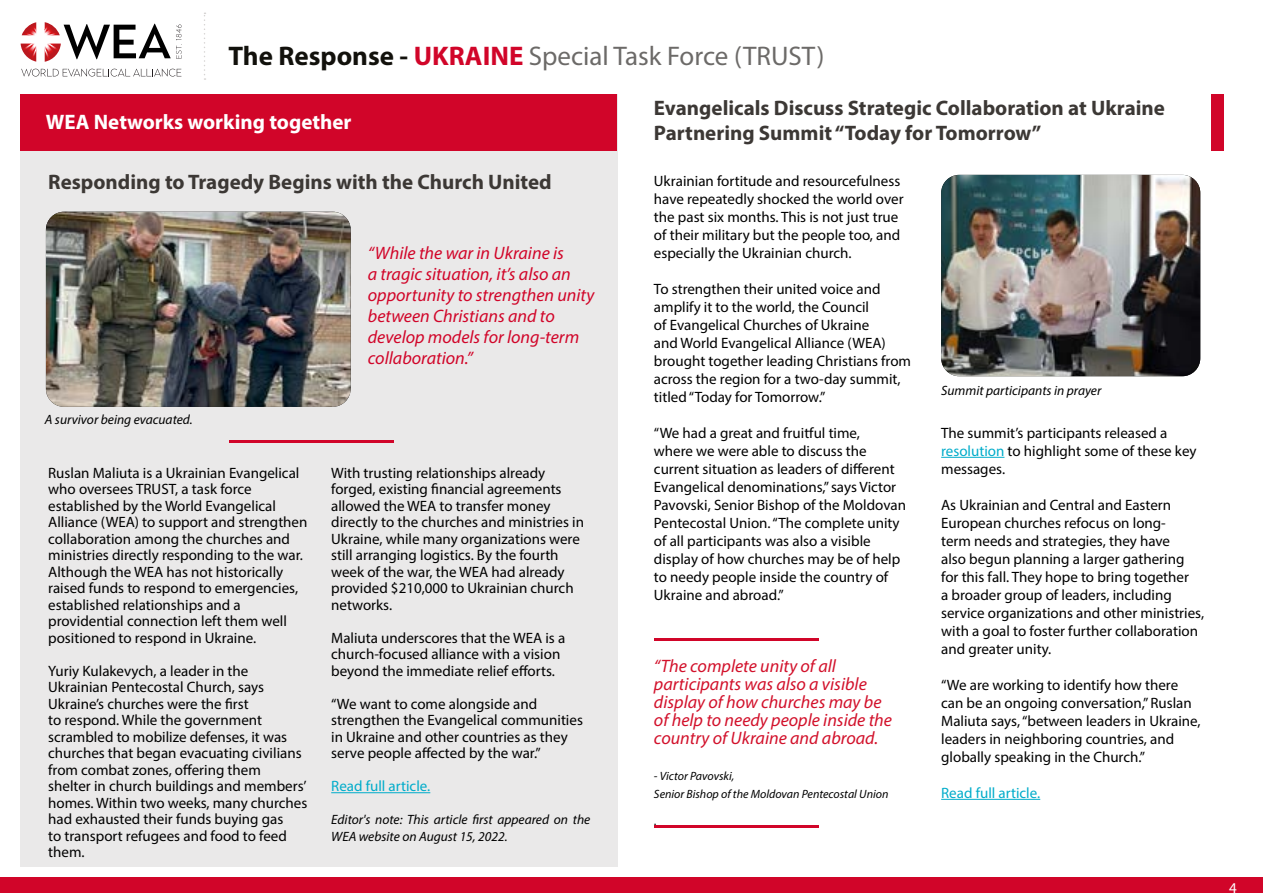
<style>
.page{position:relative;width:1263px;height:893px;background:#fff}
.page>*{position:absolute;margin:0;border:0;box-sizing:border-box;transform-origin:0 0}
.t1{font:27px "Myriad Pro";color:#6c6a68}
.t2{font:700 21px/25.2px "Myriad Pro";color:#3c3835}
.t3{font:700 21px "Myriad Pro";color:#fff}
.t4{font:italic 18px/21px "Myriad Pro";color:#d10529}
.t5{font:italic 18px/18px "Myriad Pro";color:#d2112b}
.t6{font:15px/16.5px "Myriad Pro";color:#000}
.t7{font:15px "Myriad Pro";color:#00acca}
.t8{font:15px "Myriad Pro";color:#fff}
.t9{font:italic 13.5px/16.5px "Myriad Pro";color:#000}
.t10{font:italic 12px/18px "Myriad Pro";color:#000}
.s1{font-weight:700;color:#12110c}
.s2{font-weight:700;color:#d10529}
.s3{color:#00acca}
</style>
<div class="page">
<div style="left:21px;top:95px;width:597px;height:772px;background:#eae9e9"></div>
<div style="left:0;top:877px;width:1263px;height:16px;background:#d10529"></div>
<svg style="left:204px;top:13px;width:1px;height:67px"></svg>
<svg style="left:21px;top:69px;width:160px;height:8px"></svg>
<svg style="left:21px;top:22px;width:161px;height:40px"></svg>
<div style="left:21px;top:94px;width:596px;height:56px;background:#d10529"></div>
<hr style="left:230px;top:441px;width:164px;height:2px;background:#d10529">
<hr style="left:331px;top:792px;width:99px;height:1px;background:#00acca">
<hr style="left:941px;top:457px;width:63px;height:1px;background:#00acca">
<hr style="left:941px;top:799px;width:99px;height:1px;background:#00acca">
<img style="left:46px;top:212px;width:305px;height:195px">
<hr style="left:654px;top:638px;width:164px;height:2px;background:#d10529">
<hr style="left:654px;top:825px;width:164px;height:2px;background:#d10529">
<div style="left:1211px;top:94px;width:13px;height:56px;background:#d10529"></div>
<img style="left:941px;top:175px;width:259px;height:201px">
<h1 class="t1" style="left:228px;top:39px;width:598px"><span class="s1">The Response -</span> <span class="s2">UKRAINE</span> Special Task Force (TRUST)</h1>
<h2 class="t3" style="left:46px;top:109px;width:307px">WEA Networks working together</h2>
<h2 class="t2" style="left:48px;top:168px;width:505px">Responding to Tragedy Begins with the Church United</h2>
<p class="t9" style="left:45px;top:411px;width:149px">A survivor being evacuated.</p>
<p class="t6" style="left:48px;top:464px;width:261px">Ruslan Maliuta is a Ukrainian Evangelical who oversees TRUST, a task force established by the World Evangelical Alliance (WEA) to support and strengthen collaboration among the churches and ministries directly responding to the war.<br>Although the WEA has not historically raised funds to respond to emergencies, established relationships and a providential connection left them well positioned to respond in Ukraine.</p>
<p class="t6" style="left:48px;top:662px;width:261px">Yuriy Kulakevych, a leader in the Ukrainian Pentecostal Church, says Ukraine’s churches were the first<br>to respond. While the government scrambled to mobilize defenses, it was churches that began evacuating civilians from combat zones, offering them<br>shelter in church buildings and members’ homes. Within two weeks, many churches had exhausted their funds buying gas<br>to transport refugees and food to feed them.</p>
<p class="t4" style="left:368px;top:242px;width:228px">“While the war in Ukraine is<br>a tragic situation, it’s also an opportunity to strengthen unity between Christians and to develop models for long-term collaboration.”</p>
<p class="t6" style="left:331px;top:464px;width:254px">With trusting relationships already forged, existing financial agreements allowed the WEA to transfer money directly to the churches and ministries in Ukraine, while many organizations were still arranging logistics. By the fourth week of the war, the WEA had already provided $210,000 to Ukrainian church networks.</p>
<p class="t6" style="left:331px;top:629px;width:236px">Maliuta underscores that the WEA is a church-focused alliance with a vision beyond the immediate relief efforts.</p>
<p class="t6" style="left:331px;top:695px;width:253px">“We want to come alongside and strengthen the Evangelical communities in Ukraine and other countries as they serve people affected by the war.”</p>
<p class="t7" style="left:331px;top:777px;width:101px">Read full article.</p>
<p class="t9" style="left:331px;top:811px;width:261px">Editor's note: This article first appeared on the<br>WEA website on August 15, 2022.</p>
<h2 class="t2" style="left:654px;top:95px;width:512px">Evangelicals Discuss Strategic Collaboration at Ukraine<br>Partnering Summit “Today for Tomorrow”</h2>
<p class="t6" style="left:654px;top:172px;width:251px;line-height:18px">Ukrainian fortitude and resourcefulness have repeatedly shocked the world over the past six months. This is not just true of their military but the people too, and especially the Ukrainian church.</p>
<p class="t6" style="left:654px;top:280px;width:259px;line-height:18px">To strengthen their united voice and amplify it to the world, the Council<br>of Evangelical Churches of Ukraine<br>and World Evangelical Alliance (WEA) brought together leading Christians from across the region for a two-day summit, titled “Today for Tomorrow.”</p>
<p class="t6" style="left:654px;top:424px;width:254px;line-height:18px">“We had a great and fruitful time,<br>where we were able to discuss the current situation as leaders of different Evangelical denominations,” says Victor Pavovski, Senior Bishop of the Moldovan Pentecostal Union. “The complete unity of all participants was also a visible display of how churches may be of help to needy people inside the country of Ukraine and abroad.”</p>
<p class="t5" style="left:654px;top:657px;width:240px">“The complete unity of all participants was also a visible display of how churches may be of help to needy people inside the country of Ukraine and abroad.</p>
<p class="t10" style="left:654px;top:767px;width:236px">- Victor Pavovski,<br>Senior Bishop of the Moldovan Pentecostal Union</p>
<p class="t6" style="left:654px;top:821px;width:4px">'</p>
<p class="t9" style="left:941px;top:382px;width:162px">Summit participants in prayer</p>
<p class="t6" style="left:941px;top:423px;width:257px;line-height:18px">The summit’s participants released a <span class="s3">resolution</span> to highlight some of these key messages.</p>
<p class="t6" style="left:941px;top:495px;width:264px;line-height:18px">As Ukrainian and Central and Eastern European churches refocus on long-<br>term needs and strategies, they have<br>also begun planning a larger gathering for this fall. They hope to bring together<br>a broader group of leaders, including service organizations and other ministries, with a goal to foster further collaboration and greater unity.</p>
<p class="t6" style="left:941px;top:675px;width:261px;line-height:18px">“We are working to identify how there can be an ongoing conversation,” Ruslan Maliuta says, “between leaders in Ukraine, leaders in neighboring countries, and globally speaking in the Church.”</p>
<p class="t7" style="left:941px;top:783px;width:101px">Read full article.</p>
<p class="t8" style="left:1229px;top:879px;width:9px">4</p>
</div>
